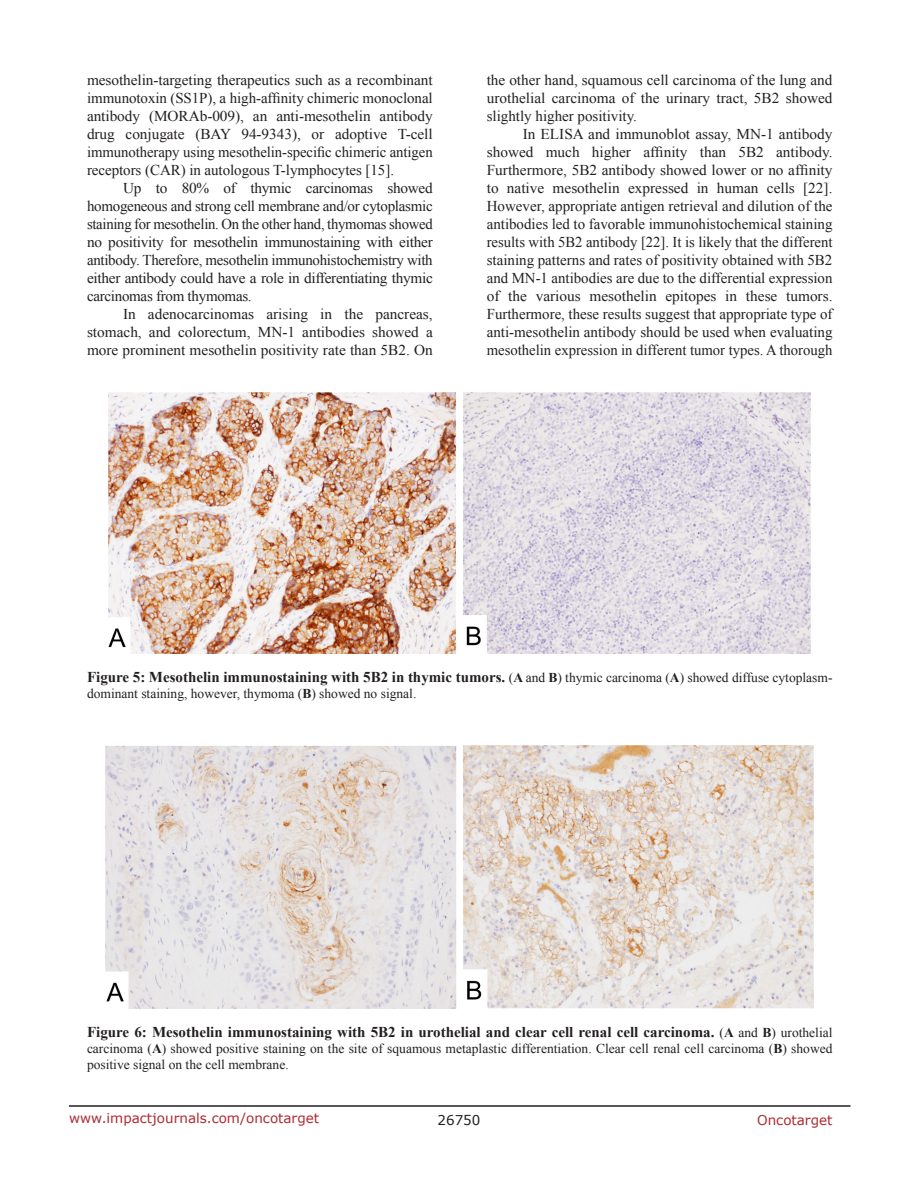
<style>
.page{position:relative;width:918px;height:1188px;background:#fff}
.page>*{position:absolute;margin:0;border:0;box-sizing:border-box;transform-origin:0 0}
.BodyText{font:15px/18px "Times New Roman";color:#231f20;text-align:justify}
.FigureText{font:700 15px "Times New Roman";color:#231f20}
.FigureText-2{font:13.5px/16.2px "Times New Roman";color:#231f20}
.t1{font:13.5px "Verdana";color:#ac2b31}
.t2{font:13.5px "Verdana";color:#231f20}
.s1{font-weight:400;font-size:13.5px}
.s2{font-size:13.5px}
.s3{font-weight:700}
</style>
<div class="page">
<hr style="left:69px;top:1105px;width:781px;height:2px;background:#231f20">
<img style="left:109px;top:393px;width:702px;height:261px">
<img style="left:106px;top:745px;width:708px;height:264px">
<p class="BodyText" style="left:87px;top:71px;width:347px">mesothelin-targeting therapeutics such as a recombinant immunotoxin (SS1P), a high-affinity chimeric monoclonal antibody (MORAb-009), an anti-mesothelin antibody drug conjugate (BAY 94-9343), or adoptive T-cell immunotherapy using mesothelin-specific chimeric antigen receptors (CAR) in autologous T-lymphocytes [15].</p>
<p class="BodyText" style="left:87px;top:179px;width:347px;text-indent:36px">Up to 80% of thymic carcinomas showed homogeneous and strong cell membrane and/or cytoplasmic staining for mesothelin. On the other hand, thymomas showed no positivity for mesothelin immunostaining with either antibody. Therefore, mesothelin immunohistochemistry with either antibody could have a role in differentiating thymic carcinomas from thymomas.</p>
<p class="BodyText" style="left:87px;top:305px;width:347px;text-indent:36px">In adenocarcinomas arising in the pancreas, stomach, and colorectum, MN-1 antibodies showed a more prominent mesothelin positivity rate than 5B2. On</p>
<p class="BodyText" style="left:487px;top:71px;width:347px">the other hand, squamous cell carcinoma of the lung and urothelial carcinoma of the urinary tract, 5B2 showed slightly higher positivity.</p>
<p class="BodyText" style="left:487px;top:125px;width:347px;text-indent:36px">In ELISA and immunoblot assay, MN-1 antibody showed much higher affinity than 5B2 antibody.<br>Furthermore, 5B2 antibody showed lower or no affinity to native mesothelin expressed in human cells [22].<br>However, appropriate antigen retrieval and dilution of the antibodies led to favorable immunohistochemical staining results with 5B2 antibody [22]. It is likely that the different staining patterns and rates of positivity obtained with 5B2 and MN-1 antibodies are due to the differential expression of the various mesothelin epitopes in these tumors.<br>Furthermore, these results suggest that appropriate type of anti-mesothelin antibody should be used when evaluating mesothelin expression in different tumor types. A thorough</p>
<p class="FigureText" style="left:87px;top:667px;width:747px">Figure 5: Mesothelin immunostaining with 5B2 in thymic tumors. <span class="s1">(</span><span class="s2">A</span> <span class="s1">and</span> <span class="s2">B</span><span class="s1">) thymic carcinoma (</span><span class="s2">A</span><span class="s1">) showed diffuse cytoplasm-</span></p>
<p class="FigureText-2" style="left:87px;top:685px;width:331px">dominant staining, however, thymoma (<span class="s3">B</span>) showed no signal.</p>
<p class="FigureText" style="left:87px;top:1021px;width:747px">Figure 6: Mesothelin immunostaining with 5B2 in urothelial and clear cell renal cell carcinoma. <span class="s1">(</span><span class="s2">A</span> <span class="s1">and</span> <span class="s2">B</span><span class="s1">) urothelial</span></p>
<p class="FigureText-2" style="left:87px;top:1040px;width:747px">carcinoma (<span class="s3">A</span>) showed positive staining on the site of squamous metaplastic differentiation. Clear cell renal cell carcinoma (<span class="s3">B</span>) showed positive signal on the cell membrane.</p>
<p class="t1" style="left:69px;top:1109px;width:252px">www.impactjournals.com/oncotarget</p>
<p class="t2" style="left:438px;top:1111px;width:44px">26750</p>
<p class="t1" style="left:757px;top:1111px;width:77px">Oncotarget</p>
</div>
